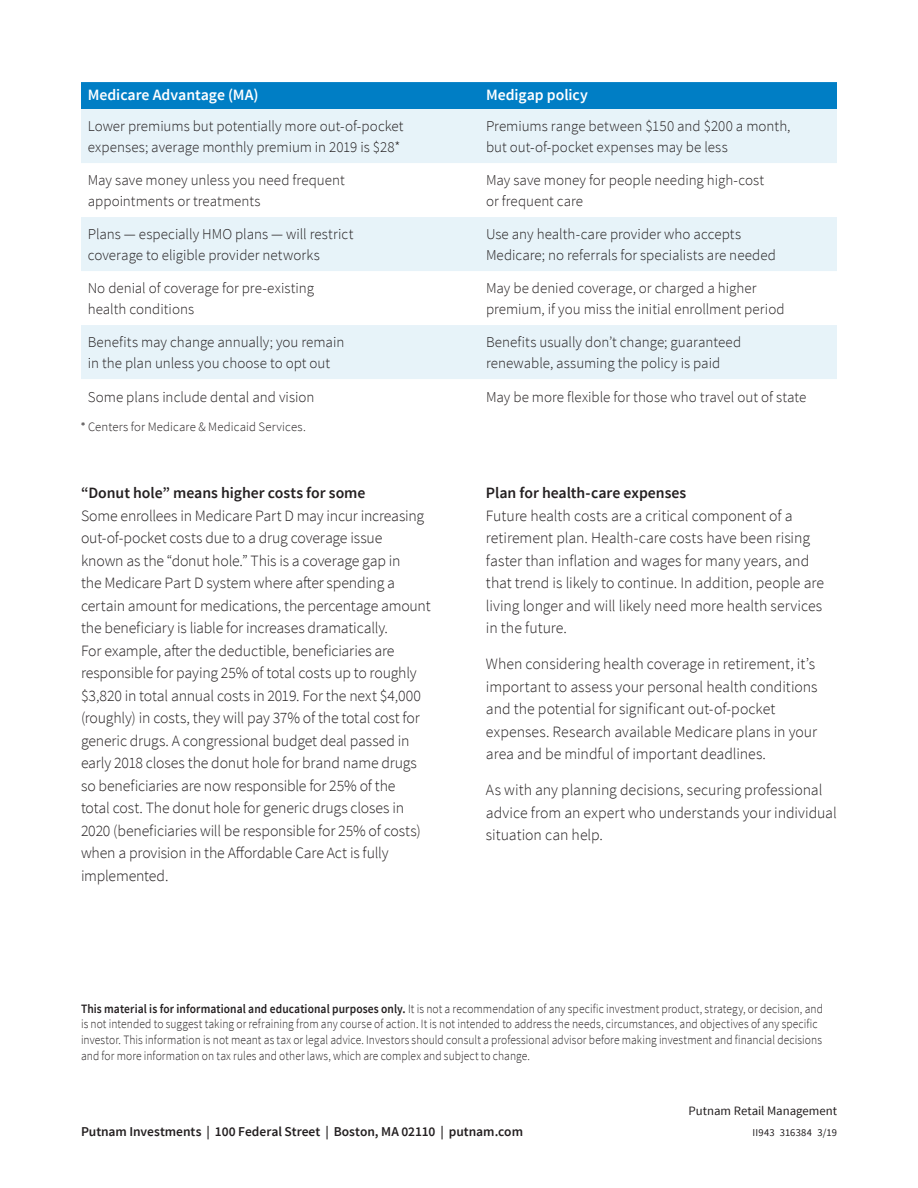
<style>
.page{position:relative;width:918px;height:1188px;background:#fff}
.page>*{position:absolute;margin:0;border:0;box-sizing:border-box;transform-origin:0 0}
.Body{font:300 15.75px/22.5px "Source Sans Pro";letter-spacing:-.01em;color:#231f20}
.Subhead_2{font:600 15.75px "Source Sans Pro";color:#231f20}
.Subhead_2-2{font:600 15.75px "Source Sans Pro";letter-spacing:-.005em;color:#fff}
.Table{font:300 15px/21px "Source Sans Pro";color:#231f20}
.Body-2{font:300 15px "Source Sans Pro";color:#231f20}
.Source_address{font:600 13.5px "Source Sans Pro";letter-spacing:-.005em;color:#231f20}
.Disclosure_small{font:300 12.75px/15.8px "Source Sans Pro";letter-spacing:.005em;color:#231f20;scale:.9 1}
.Disclosure_small-2{font:300 12.75px "Source Sans Pro";letter-spacing:.005em;color:#231f20}
.t1{font:12.75px "Source Sans Pro";letter-spacing:-.005em;color:#231f20}
.Back_Cover_Job{font:10.5px "Source Sans Pro";letter-spacing:.02em;color:#231f20}
.s1{font-weight:600}
</style>
<div class="page">
<div style="left:81px;top:82px;width:756px;height:27px;background:#007ec5"></div>
<svg style="left:81px;top:109px;width:756px;height:270px;fill:#e7f3f9"></svg>
<p class="Subhead_2-2" style="left:88px;top:85px;width:172px">Medicare Advantage (MA)</p>
<p class="Subhead_2-2" style="left:486px;top:85px;width:103px">Medigap policy</p>
<p class="Table" style="left:88px;top:116px;width:317px">Lower premiums but potentially more out-of-pocket expenses; average monthly premium in 2019 is $28*</p>
<p class="Table" style="left:486px;top:116px;width:306px">Premiums range between $150 and $200 a month, but out-of-pocket expenses may be less</p>
<p class="Table" style="left:88px;top:170px;width:258px">May save money unless you need frequent appointments or treatments</p>
<p class="Table" style="left:486px;top:170px;width:280px">May save money for people needing high-cost or frequent care</p>
<p class="Table" style="left:88px;top:224px;width:267px">Plans — especially HMO plans — will restrict coverage to eligible provider networks</p>
<p class="Table" style="left:486px;top:224px;width:292px">Use any health-care provider who accepts<br>Medicare; no referrals for specialists are needed</p>
<p class="Table" style="left:88px;top:278px;width:228px">No denial of coverage for pre-existing health conditions</p>
<p class="Table" style="left:486px;top:278px;width:300px">May be denied coverage, or charged a higher premium, if you miss the initial enrollment period</p>
<p class="Table" style="left:88px;top:332px;width:258px">Benefits may change annually; you remain in the plan unless you choose to opt out</p>
<p class="Table" style="left:486px;top:332px;width:257px">Benefits usually don’t change; guaranteed renewable, assuming the policy is paid</p>
<p class="Body-2" style="left:88px;top:387px;width:228px">Some plans include dental and vision</p>
<p class="Body-2" style="left:486px;top:387px;width:322px">May be more flexible for those who travel out of state</p>
<p class="Disclosure_small-2" style="left:88px;top:419px;width:219px">Centers for Medicare &amp; Medicaid Services.</p>
<p class="Subhead_2" style="left:81px;top:483px;width:286px">“Donut hole” means higher costs for some</p>
<p class="Body" style="left:81px;top:504px;width:351px">Some enrollees in Medicare Part D may incur increasing out-of-pocket costs due to a drug coverage issue<br>known as the “donut hole.” This is a coverage gap in<br>the Medicare Part D system where after spending a certain amount for medications, the percentage amount the beneficiary is liable for increases dramatically.<br>For example, after the deductible, beneficiaries are responsible for paying 25% of total costs up to roughly $3,820 in total annual costs in 2019. For the next $4,000 (roughly) in costs, they will pay 37% of the total cost for generic drugs. A congressional budget deal passed in early 2018 closes the donut hole for brand name drugs so beneficiaries are now responsible for 25% of the<br>total cost. The donut hole for generic drugs closes in 2020 (beneficiaries will be responsible for 25% of costs) when a provision in the Affordable Care Act is fully implemented.</p>
<p class="Subhead_2" style="left:486px;top:483px;width:202px">Plan for health-care expenses</p>
<p class="Body" style="left:486px;top:504px;width:340px">Future health costs are a critical component of a retirement plan. Health-care costs have been rising faster than inflation and wages for many years, and that trend is likely to continue. In addition, people are living longer and will likely need more health services in the future.</p>
<p class="Body" style="left:486px;top:653px;width:333px">When considering health coverage in retirement, it’s important to assess your personal health conditions and the potential for significant out-of-pocket expenses. Research available Medicare plans in your area and be mindful of important deadlines.</p>
<p class="Body" style="left:486px;top:779px;width:352px">As with any planning decisions, securing professional advice from an expert who understands your individual situation can help.</p>
<p class="Disclosure_small" style="left:81px;top:1001px;width:826px"><span class="s1">This material is for informational and educational purposes only.</span> It is not a recommendation of any specific investment product, strategy, or decision, and is not intended to suggest taking or refraining from any course of action. It is not intended to address the needs, circumstances, and objectives of any specific investor. This information is not meant as tax or legal advice. Investors should consult a professional advisor before making investment and financial decisions and for more information on tax rules and other laws, which are complex and subject to change.</p>
<p class="t1" style="left:689px;top:1103px;width:150px">Putnam Retail Management</p>
<p class="Source_address" style="left:81px;top:1122px;width:444px">Putnam Investments | 100 Federal Street | Boston, MA 02110 | putnam.com</p>
<p class="Back_Cover_Job" style="left:752px;top:1126px;width:86px">II943 316384 3/19</p>
</div>
